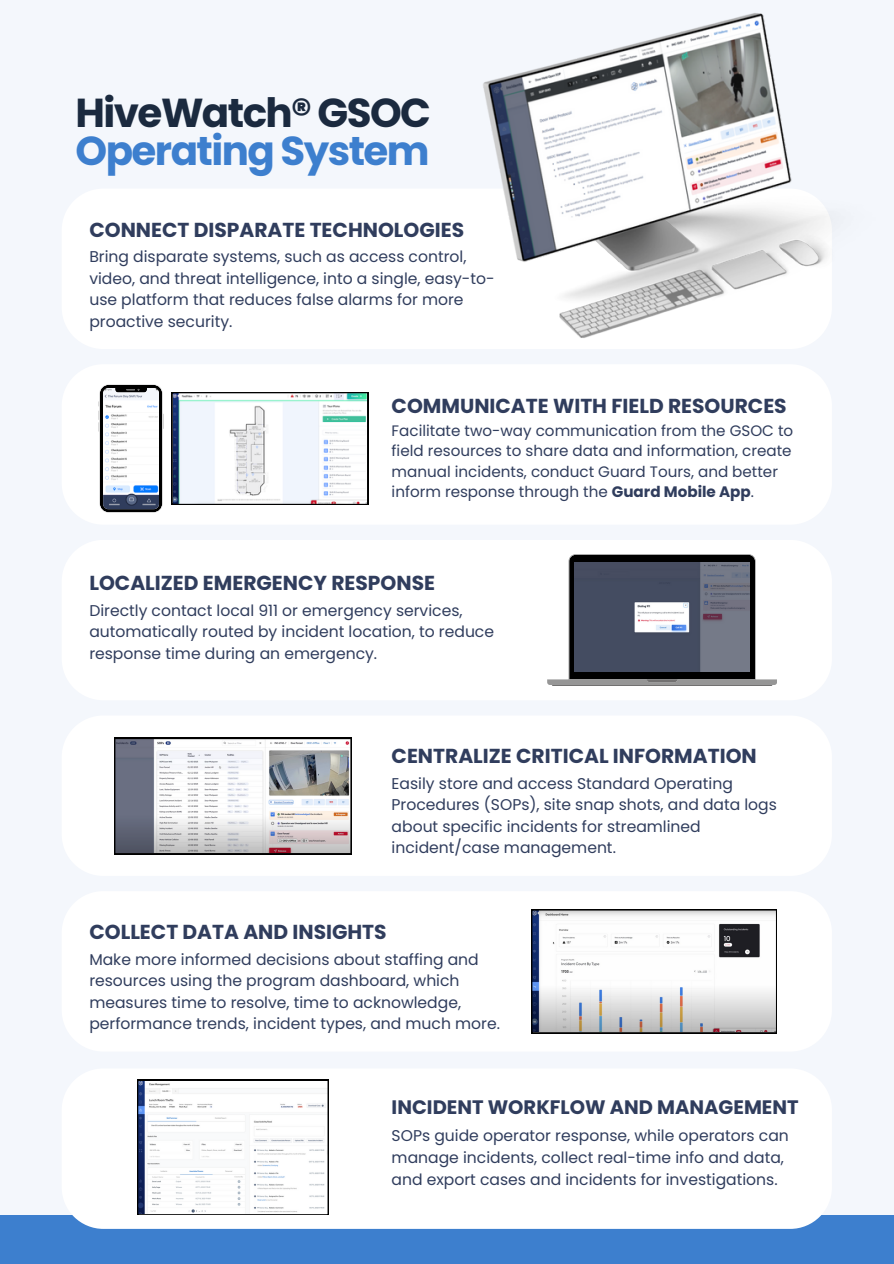
<style>
.page{position:relative;width:894px;height:1264px;background:#fff}
.page>*{position:absolute;margin:0;border:0;box-sizing:border-box;transform-origin:0 0}
.t1{font:700 40.35px/38.2px "Poppins";letter-spacing:-.04em;color:#3d7fce}
.t2{font:700 20.25px "Poppins";color:#303d5d}
.t3{font:700 19.5px "Poppins";color:#303d5d}
.t4{font:15.6px/21.5px "Poppins";color:#303d5d}
.t5{font:15.15px/20.2px "Poppins";color:#303d5d}
.s1{color:#1b2a3f}
.s2{font-weight:700}
</style>
<div class="page">
<div style="left:0;top:0;width:893px;height:1263px;background:#f4f7fc"></div>
<div style="left:0;top:1215px;width:893px;height:48px;background:#3d7fce"></div>
<div style="left:62px;top:189px;width:306px;height:160px;background:#fff"></div>
<div style="left:62px;top:540px;width:769px;height:160px;background:#fff"></div>
<div style="left:62px;top:365px;width:769px;height:159px;background:#fff"></div>
<div style="left:62px;top:716px;width:769px;height:159px;background:#fff"></div>
<div style="left:62px;top:892px;width:769px;height:159px;background:#fff"></div>
<svg style="left:547px;top:554px;width:229px;height:132px"></svg>
<img style="left:574px;top:562px;width:175px;height:109px">
<div style="left:62px;top:1069px;width:769px;height:159px;background:#fff"></div>
<svg style="left:531px;top:909px;width:245px;height:124px"></svg>
<svg style="left:172px;top:392px;width:196px;height:113px"></svg>
<svg style="left:98px;top:384px;width:66px;height:129px"></svg>
<svg style="left:114px;top:737px;width:237px;height:117px"></svg>
<svg style="left:137px;top:1079px;width:191px;height:135px"></svg>
<img style="left:368px;top:13px;width:463px;height:400px">
<h2 class="t1" style="left:75px;top:94px;width:357px"><span class="s1">HiveWatch® GSOC<br></span>Operating System</h2>
<p class="t2" style="left:89px;top:215px;width:376px">CONNECT DISPARATE TECHNOLOGIES</p>
<h2 class="t4" style="left:89px;top:246px;width:407px">Bring disparate systems, such as access control, video, and threat intelligence, into a single, easy-to&shy;use platform that reduces false alarms for more proactive security.</h2>
<p class="t2" style="left:391px;top:391px;width:396px">COMMUNICATE WITH FIELD RESOURCES</p>
<p class="t5" style="left:391px;top:421px;width:403px">Facilitate two-way communication from the GSOC to field resources to share data and information, create manual incidents, conduct Guard Tours, and better inform response through the <span class="s2">Guard Mobile App</span>.</p>
<p class="t2" style="left:89px;top:569px;width:347px">LOCALIZED EMERGENCY RESPONSE</p>
<h2 class="t4" style="left:89px;top:599px;width:406px">Directly contact local 911 or emergency services, automatically routed by incident location, to reduce response time during an emergency.</h2>
<p class="t2" style="left:391px;top:741px;width:366px">CENTRALIZE CRITICAL INFORMATION</p>
<h2 class="t4" style="left:391px;top:772px;width:387px">Easily store and access Standard Operating Procedures (SOPs), site snap shots, and data logs about specific incidents for streamlined incident/case management.</h2>
<p class="t2" style="left:89px;top:917px;width:299px">COLLECT DATA AND INSIGHTS</p>
<h2 class="t4" style="left:89px;top:948px;width:412px">Make more informed decisions about staffing and resources using the program dashboard, which measures time to resolve, time to acknowledge, performance trends, incident types, and much more.</h2>
<p class="t3" style="left:391px;top:1093px;width:408px">INCIDENT WORKFLOW AND MANAGEMENT</p>
<p class="t4" style="left:391px;top:1125px;width:398px">SOPs guide operator response, while operators can manage incidents, collect real-time info and data, and export cases and incidents for investigations.</p>
</div>
